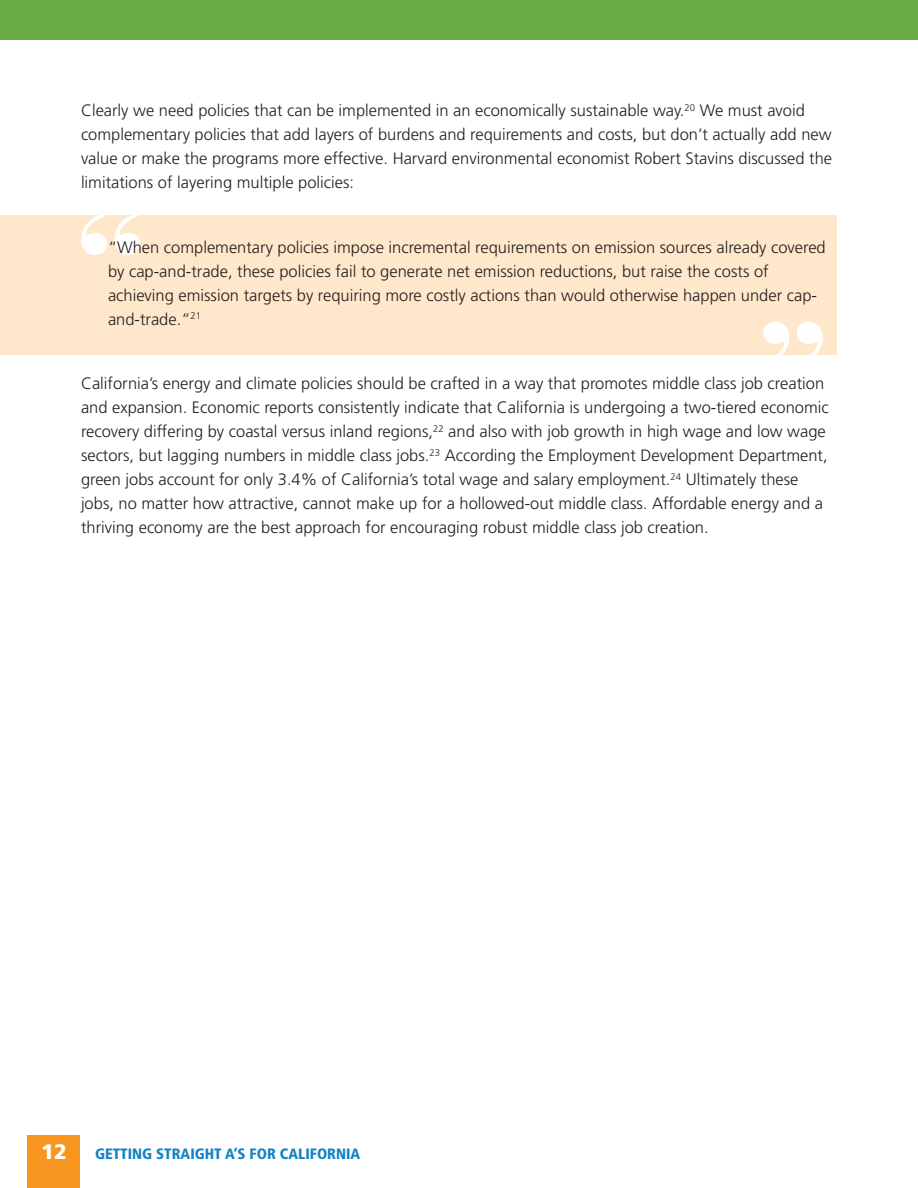
<style>
.page{position:relative;width:918px;height:1188px;background:#fff}
.page>*{position:absolute;margin:0;border:0;box-sizing:border-box;transform-origin:0 0}
.myfootnotes{font:108px "Poster Bodoni BT";color:#fff}
.myfootnotes-2{font:900 21px "Frutiger LT Std";color:#fff}
.t1{font:300 16.5px/24px "Frutiger LT Std";color:#231f20}
.t2{font:900 condensed 15px "Frutiger LT Std";color:#1582c4}
</style>
<div class="page">
<div style="left:0;top:0;width:918px;height:40px;background:#6aaa43"></div>
<div style="left:28px;top:1135px;width:52px;height:53px;background:#f7971f"></div>
<div style="left:0;top:215px;width:837px;height:139px;background:#fee7cb"></div>
<p class="t1" style="left:81px;top:99px;width:753px">Clearly we need policies that can be implemented in an economically sustainable way.<sup>20</sup> We must avoid complementary policies that add layers of burdens and requirements and costs, but don’t actually add new value or make the programs more effective. Harvard environmental economist Robert Stavins discussed the limitations of layering multiple policies:</p>
<p class="myfootnotes" style="left:76px;top:186px;width:71px">“</p>
<p class="t1" style="left:108px;top:235px;width:719px">“When complementary policies impose incremental requirements on emission sources already covered by cap-and-trade, these policies fail to generate net emission reductions, but raise the costs of achieving emission targets by requiring more costly actions than would otherwise happen under cap&shy;and-trade.”<sup>21</sup></p>
<p class="myfootnotes" style="left:758px;top:294px;width:71px">”</p>
<p class="t1" style="left:81px;top:372px;width:749px">California’s energy and climate policies should be crafted in a way that promotes middle class job creation and expansion. Economic reports consistently indicate that California is undergoing a two-tiered economic recovery differing by coastal versus inland regions,<sup>22</sup> and also with job growth in high wage and low wage sectors, but lagging numbers in middle class jobs.<sup>23</sup> According the Employment Development Department, green jobs account for only 3.4% of California’s total wage and salary employment.<sup>24</sup> Ultimately these jobs, no matter how attractive, cannot make up for a hollowed-out middle class. Affordable energy and a thriving economy are the best approach for encouraging robust middle class job creation.</p>
<p class="myfootnotes-2" style="left:41px;top:1139px;width:27px">12</p>
<p class="t2" style="left:95px;top:1145px;width:267px">GETTING STRAIGHT A’S FOR CALIFORNIA</p>
</div>
